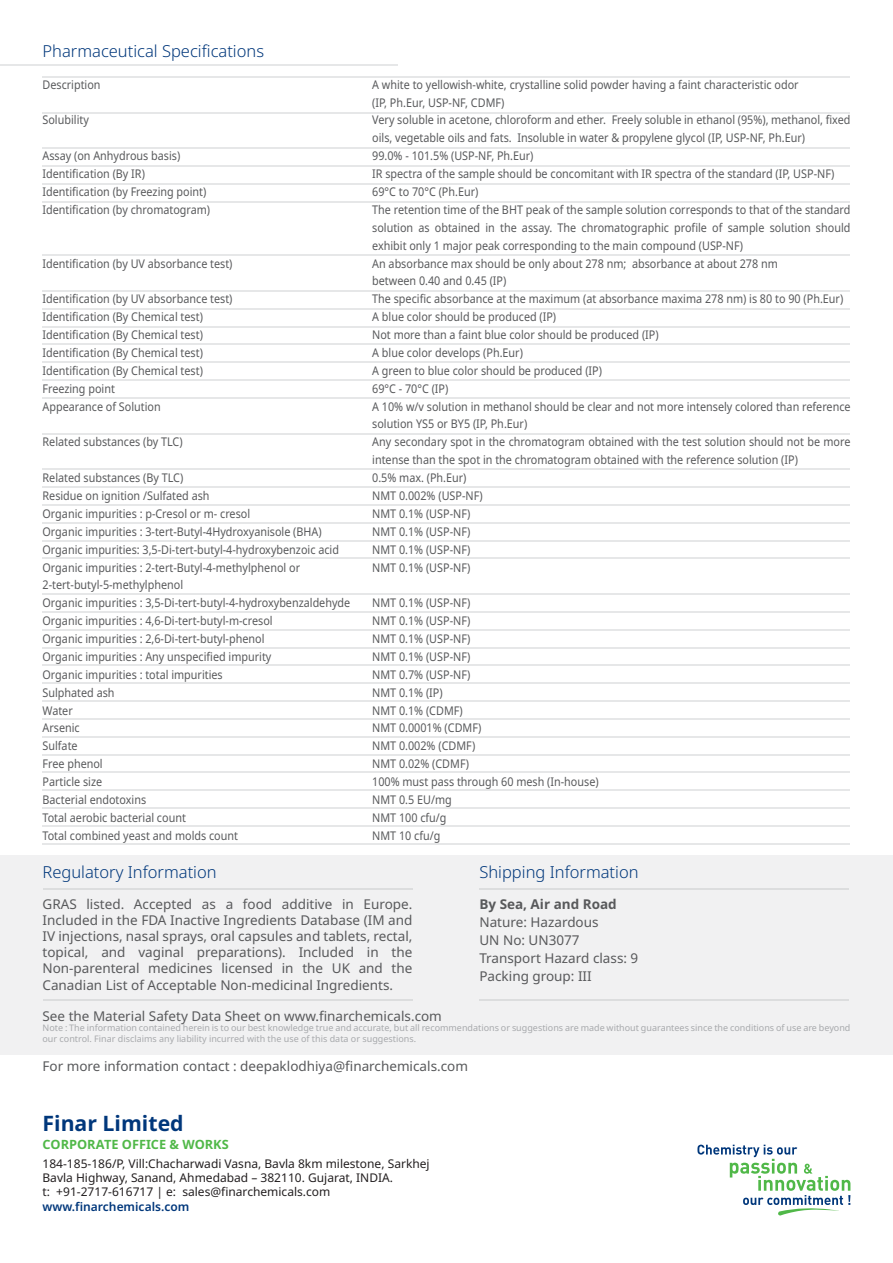
<style>
.page{position:relative;width:893px;height:1263px;background:#fff}
.page>*{position:absolute;margin:0;border:0;box-sizing:border-box;transform-origin:0 0}
.t1{font:700 21.3px "Noto Sans";color:#00377b}
.t2{font:300 16.5px "Noto Sans";color:#00377b}
.t3{font:13.5px/16.2px "Noto Sans";color:#58595b;text-align:justify}
.t4{font:700 13.5px "Noto Sans";color:#58595b}
.t5{font:700 12.75px "Noto Sans";color:#50b848}
.t6{font:12px/17.9px "Noto Sans";color:#58595b;scale:.9 1}
.t7{font:12px/14.4px "Noto Sans";color:#231f20}
.t8{font:600 12px "Noto Sans";color:#00377b}
.t9{font:9px/10.8px "Noto Sans";color:#a7a9ac}
</style>
<div class="page">
<div style="left:0;top:855px;width:893px;height:200px;background:#f1f1f2"></div>
<hr style="left:0;top:64px;width:397px;height:1px;background:#e6e7e8">
<svg style="left:697px;top:1144px;width:153px;height:72px"></svg>
<hr style="left:43px;top:888px;width:369px;height:1px;background:#dcddde">
<hr style="left:43px;top:999px;width:369px;height:2px;background:#dcddde">
<hr style="left:479px;top:888px;width:370px;height:1px;background:#dcddde">
<hr style="left:479px;top:999px;width:370px;height:2px;background:#dcddde">
<hr style="left:43px;top:76px;width:807px;height:2px;background:#e6e7e8">
<hr style="left:43px;top:112px;width:807px;height:2px;background:#e6e7e8">
<hr style="left:43px;top:147px;width:807px;height:2px;background:#e6e7e8">
<hr style="left:43px;top:165px;width:807px;height:2px;background:#e6e7e8">
<hr style="left:43px;top:183px;width:807px;height:2px;background:#e6e7e8">
<hr style="left:43px;top:201px;width:807px;height:2px;background:#e6e7e8">
<hr style="left:43px;top:254px;width:807px;height:2px;background:#e6e7e8">
<hr style="left:43px;top:290px;width:807px;height:2px;background:#e6e7e8">
<hr style="left:43px;top:308px;width:807px;height:2px;background:#e6e7e8">
<hr style="left:43px;top:326px;width:807px;height:1px;background:#e6e7e8">
<hr style="left:43px;top:344px;width:807px;height:1px;background:#e6e7e8">
<hr style="left:43px;top:361px;width:807px;height:2px;background:#e6e7e8">
<hr style="left:43px;top:379px;width:807px;height:2px;background:#e6e7e8">
<hr style="left:43px;top:397px;width:807px;height:2px;background:#e6e7e8">
<hr style="left:43px;top:433px;width:807px;height:1px;background:#e6e7e8">
<hr style="left:43px;top:468px;width:807px;height:2px;background:#e6e7e8">
<hr style="left:43px;top:486px;width:807px;height:2px;background:#e6e7e8">
<hr style="left:43px;top:504px;width:807px;height:2px;background:#e6e7e8">
<hr style="left:43px;top:522px;width:807px;height:2px;background:#e6e7e8">
<hr style="left:43px;top:540px;width:807px;height:1px;background:#e6e7e8">
<hr style="left:43px;top:558px;width:807px;height:1px;background:#e6e7e8">
<hr style="left:43px;top:593px;width:807px;height:2px;background:#e6e7e8">
<hr style="left:43px;top:611px;width:807px;height:2px;background:#e6e7e8">
<hr style="left:43px;top:629px;width:807px;height:2px;background:#e6e7e8">
<hr style="left:43px;top:647px;width:807px;height:1px;background:#e6e7e8">
<hr style="left:43px;top:665px;width:807px;height:1px;background:#e6e7e8">
<hr style="left:43px;top:682px;width:807px;height:2px;background:#e6e7e8">
<hr style="left:43px;top:700px;width:807px;height:2px;background:#e6e7e8">
<hr style="left:43px;top:718px;width:807px;height:2px;background:#e6e7e8">
<hr style="left:43px;top:736px;width:807px;height:2px;background:#e6e7e8">
<hr style="left:43px;top:754px;width:807px;height:1px;background:#e6e7e8">
<hr style="left:43px;top:771px;width:807px;height:2px;background:#e6e7e8">
<hr style="left:43px;top:789px;width:807px;height:2px;background:#e6e7e8">
<hr style="left:43px;top:807px;width:807px;height:2px;background:#e6e7e8">
<hr style="left:43px;top:825px;width:807px;height:2px;background:#e6e7e8">
<hr style="left:43px;top:843px;width:807px;height:2px;background:#e6e7e8">
<h2 class="t2" style="left:43px;top:40px;width:223px">Pharmaceutical Specifications</h2>
<p class="t6" style="left:43px;top:76px;width:66px">Description</p>
<p class="t6" style="left:43px;top:111px;width:53px">Solubility</p>
<p class="t6" style="left:43px;top:147px;width:188px">Assay (on Anhydrous basis)<br>Identification (By IR)<br>Identification (by Freezing point)<br>Identification (by chromatogram)</p>
<p class="t6" style="left:43px;top:255px;width:213px">Identification (by UV absorbance test)</p>
<p class="t6" style="left:43px;top:290px;width:213px">Identification (by UV absorbance test)<br>Identification (By Chemical test)<br>Identification (By Chemical test)<br>Identification (By Chemical test)<br>Identification (By Chemical test)<br>Freezing point<br>Appearance of Solution</p>
<p class="t6" style="left:43px;top:433px;width:157px">Related substances (by TLC)</p>
<p class="t6" style="left:43px;top:469px;width:343px">Related substances (By TLC)<br>Residue on ignition /Sulfated ash<br>Organic impurities : p-Cresol or m- cresol<br>Organic impurities : 3-tert-Butyl-4Hydroxyanisole (BHA)<br>Organic impurities: 3,5-Di-tert-butyl-4-hydroxybenzoic acid Organic impurities : 2-tert-Butyl-4-methylphenol or 2-tert-butyl-5-methylphenol<br>Organic impurities : 3,5-Di-tert-butyl-4-hydroxybenzaldehyde Organic impurities : 4,6-Di-tert-butyl-m-cresol<br>Organic impurities : 2,6-Di-tert-butyl-phenol<br>Organic impurities : Any unspecified impurity<br>Organic impurities : total impurities<br>Sulphated ash<br>Water<br>Arsenic<br>Sulfate<br>Free phenol<br>Particle size<br>Bacterial endotoxins<br>Total aerobic bacterial count<br>Total combined yeast and molds count</p>
<h2 class="t2" style="left:43px;top:861px;width:176px">Regulatory Information</h2>
<p class="t6" style="left:372px;top:76px;width:533px">A white to yellowish-white, crystalline solid powder having a faint characteristic odor<br>(IP, Ph.Eur, USP-NF, CDMF)<br>Very soluble in acetone, chloroform and ether. Freely soluble in ethanol (95%), methanol, fixed oils, vegetable oils and fats. Insoluble in water &amp; propylene glycol (IP, USP-NF, Ph.Eur)<br>99.0% - 101.5% (USP-NF, Ph.Eur)<br>IR spectra of the sample should be concomitant with IR spectra of the standard (IP, USP-NF)<br>69°C to 70°C (Ph.Eur)<br>The retention time of the BHT peak of the sample solution corresponds to that of the standard solution as obtained in the assay. The chromatographic profile of sample solution should exhibit only 1 major peak corresponding to the main compound (USP-NF)<br>An absorbance max should be only about 278 nm; absorbance at about 278 nm<br>between 0.40 and 0.45 (IP)<br>The specific absorbance at the maximum (at absorbance maxima 278 nm) is 80 to 90 (Ph.Eur)<br>A blue color should be produced (IP)<br>Not more than a faint blue color should be produced (IP)<br>A blue color develops (Ph.Eur)<br>A green to blue color should be produced (IP)<br>69°C - 70°C (IP)<br>A 10% w/v solution in methanol should be clear and not more intensely colored than reference solution YS5 or BY5 (IP, Ph.Eur)<br>Any secondary spot in the chromatogram obtained with the test solution should not be more intense than the spot in the chromatogram obtained with the reference solution (IP)<br>0.5% max. (Ph.Eur)<br>NMT 0.002% (USP-NF)<br>NMT 0.1% (USP-NF)<br>NMT 0.1% (USP-NF)<br>NMT 0.1% (USP-NF)<br>NMT 0.1% (USP-NF)</p>
<p class="t6" style="left:372px;top:594px;width:253px">NMT 0.1% (USP-NF)<br>NMT 0.1% (USP-NF)<br>NMT 0.1% (USP-NF)<br>NMT 0.1% (USP-NF)<br>NMT 0.7% (USP-NF)<br>NMT 0.1% (IP)<br>NMT 0.1% (CDMF)<br>NMT 0.0001% (CDMF)<br>NMT 0.002% (CDMF)<br>NMT 0.02% (CDMF)<br>100% must pass through 60 mesh (In-house)<br>NMT 0.5 EU/mg<br>NMT 100 cfu/g<br>NMT 10 cfu/g</p>
<h2 class="t2" style="left:479px;top:861px;width:161px">Shipping Information</h2>
<p class="t3" style="left:43px;top:896px;width:371px">GRAS listed. Accepted as a food additive in Europe.<br>Included in the FDA Inactive Ingredients Database (IM and IV injections, nasal sprays, oral capsules and tablets, rectal, topical, and vaginal preparations). Included in the Non-parenteral medicines licensed in the UK and the Canadian List of Acceptable Non-medicinal Ingredients.</p>
<p class="t4" style="left:479px;top:894px;width:139px">By Sea, Air and Road</p>
<p class="t3" style="left:479px;top:913px;width:160px;line-height:18px;text-align:left">Nature: Hazardous<br>UN No: UN3077<br>Transport Hazard class: 9<br>Packing group: III</p>
<p class="t3" style="left:43px;top:1008px;width:401px">See the Material Safety Data Sheet on www.finarchemicals.com</p>
<p class="t9" style="left:43px;top:1023px;width:809px">Note : The information contained herein is to our best knowledge true and accurate, but all recommendations or suggestions are made without guarantees since the conditions of use are beyond our control. Finar disclaims any liability incurred with the use of this data or suggestions.</p>
<p class="t3" style="left:43px;top:1058px;width:427px">For more information contact : deepaklodhiya@finarchemicals.com</p>
<h1 class="t1" style="left:43px;top:1108px;width:143px">Finar Limited</h1>
<p class="t5" style="left:43px;top:1135px;width:188px">CORPORATE OFFICE &amp; WORKS</p>
<p class="t7" style="left:43px;top:1156px;width:389px">184-185-186/P, Vill:Chacharwadi Vasna, Bavla 8km milestone, Sarkhej<br>Bavla Highway, Sanand, Ahmedabad – 382110. Gujarat, INDIA.<br>t: +91-2717-616717 | e: sales@finarchemicals.com</p>
<p class="t8" style="left:43px;top:1198px;width:148px">www.finarchemicals.com</p>
</div>
